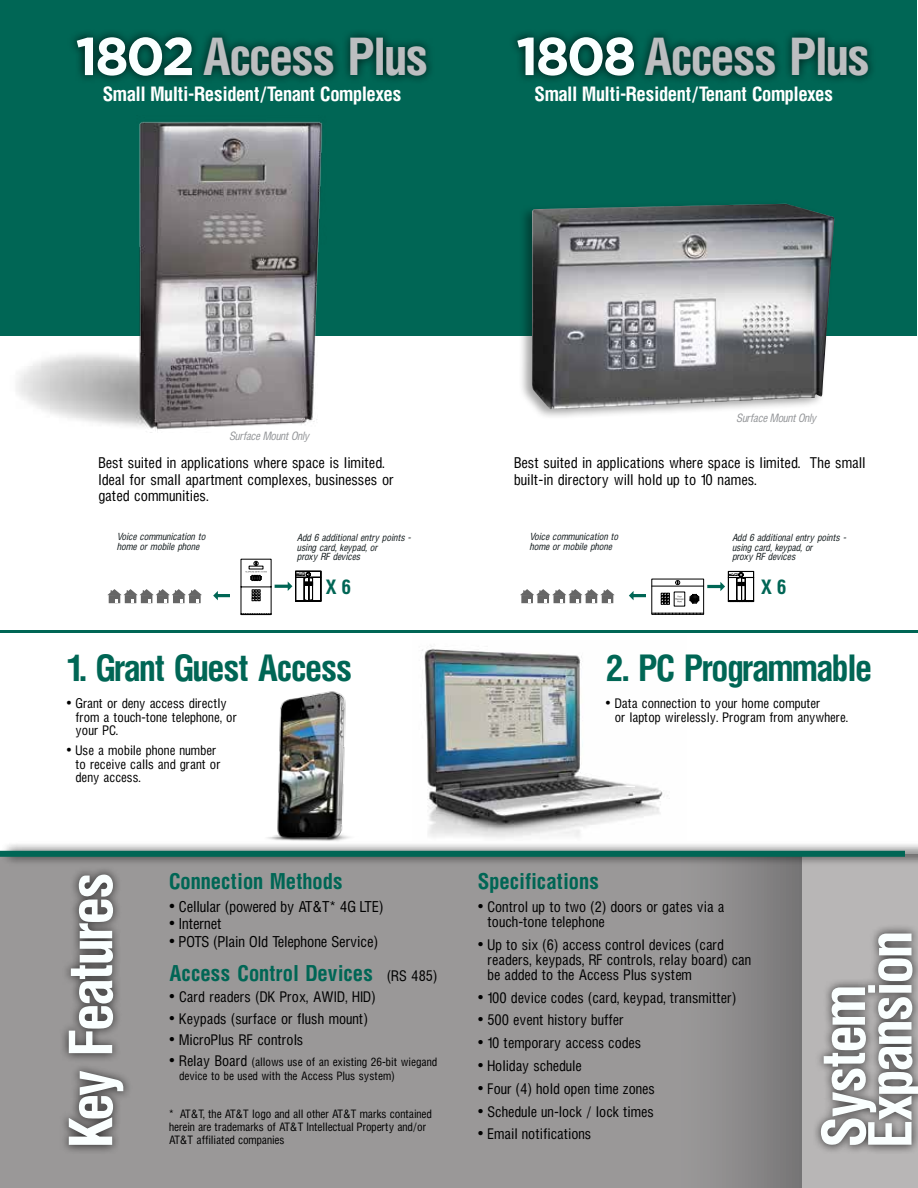
<style>
.page{position:relative;width:918px;height:1188px;background:#fff}
.page>*{position:absolute;margin:0;border:0;box-sizing:border-box;transform-origin:0 0}
.t1{font:700 54px/46.5px "Hallmarke Cond";letter-spacing:-.05em;color:#faffff}
.t2{font:700 46.5px "Hallmarke Cond";letter-spacing:-.05em;color:#bcbec0}
.t3{font:700 33px "Hallmarke Cond";letter-spacing:-.05em;color:#065}
.t4{font:700 19.8px "Hallmarke Cond";letter-spacing:-.005em;color:#065}
.t5{font:700 18px "Hallmarke Cond";letter-spacing:-.025em;color:#fff}
.t6{font:700 18px "Hallmarke Cond";color:#065}
.t7{font:13.65px "Hallmarke Cond";letter-spacing:-.005em;color:#000}
.t8{font:13.5px/16.5px "Hallmarke Cond";color:#000}
.t9{font:13.35px/15px "Hallmarke Cond";color:#000}
.t10{font:12px/13.5px "Hallmarke Cond";color:#000}
.t11{font:10.5px/12.6px "Hallmarke Cond";letter-spacing:-.005em;color:#000}
.t12{font:italic 10.5px "Hallmarke Cond";letter-spacing:-.025em;color:#939598}
.t13{font:italic 9px/9.8px "Hallmarke Cond";color:#121a1c}
.s1{font-family:"Gotham";font-size:53.25px;color:#faffff}
.s2{font-weight:400;font-size:13.35px;color:#000}
.s3{font-size:13.35px}
</style>
<div class="page">
<div style="left:785px;top:854px;width:133px;height:334px;background:#b8b6b6"></div>
<div style="left:0;top:0;width:916px;height:335px;background:#065"></div>
<hr style="left:0;top:630px;width:918px;height:3px;background:#065">
<svg style="left:0;top:866px;width:801px;height:322px;background:#979595"></svg>
<div style="left:0;top:841px;width:918px;height:25px;background:#000;opacity:.75"></div>
<div style="left:0;top:851px;width:904px;height:6px;background:#065"></div>
<img style="left:422px;top:646px;width:248px;height:192px">
<div style="left:59px;top:865px;width:74px;height:290px;background:#000;opacity:.75"></div>
<div style="left:509px;top:28px;width:369px;height:57px;background:#000;opacity:.75"></div>
<img style="left:0;top:121px;width:330px;height:310px">
<div style="left:517px;top:199px;width:319px;height:221px;background:#000;opacity:.36"></div>
<img style="left:532px;top:204px;width:302px;height:205px">
<img style="left:247px;top:691px;width:120px;height:154px">
<svg style="left:707px;top:571px;width:47px;height:31px"></svg>
<hr style="left:652px;top:586px;width:52px;height:1px;background:#000">
<div style="left:652px;top:579px;width:52px;height:36px;border:1px solid #000"></div>
<hr style="left:652px;top:613px;width:52px;height:1px;background:#000">
<div style="left:674px;top:592px;width:11px;height:14px;border:1px solid #000"></div>
<svg style="left:661px;top:578px;width:38px;height:27px"></svg>
<svg style="left:520px;top:589px;width:95px;height:14px"></svg>
<svg style="left:629px;top:591px;width:16px;height:9px"></svg>
<div style="left:68px;top:28px;width:368px;height:57px;background:#000;opacity:.75"></div>
<svg style="left:107px;top:589px;width:95px;height:14px"></svg>
<svg style="left:213px;top:591px;width:17px;height:9px"></svg>
<svg style="left:241px;top:559px;width:80px;height:56px"></svg>
<div style="left:812px;top:924px;width:106px;height:231px;background:#000;opacity:.75"></div>
<p class="t2" style="left:75px;top:24px;width:355px"><span class="s1">1802</span> Access Plus</p>
<p class="t5" style="left:103px;top:81px;width:300px">Small Multi-Resident/Tenant Complexes</p>
<p class="t2" style="left:516px;top:24px;width:356px"><span class="s1">1808</span> Access Plus</p>
<p class="t5" style="left:535px;top:81px;width:300px">Small Multi-Resident/Tenant Complexes</p>
<p class="t12" style="left:229px;top:429px;width:82px">Surface Mount Only</p>
<p class="t8" style="left:98px;top:454px;width:297px">Best suited in applications where space is limited.<br>Ideal for small apartment complexes, businesses or gated communities.</p>
<p class="t13" style="left:117px;top:532px;width:90px">Voice communication to home or mobile phone</p>
<p class="t13" style="left:297px;top:533px;width:115px">Add 6 additional entry points - using card, keypad, or<br>proxy RF devices</p>
<p class="t6" style="left:326px;top:574px;width:27px">X 6</p>
<p class="t3" style="left:66px;top:645px;width:288px">1. Grant Guest Access</p>
<p class="t10" style="left:76px;top:696px;width:163px;text-indent:-9px">• Grant or deny access directly from a touch-tone telephone, or your PC.</p>
<p class="t10" style="left:76px;top:744px;width:146px;text-indent:-9px">• Use a mobile phone number to receive calls and grant or deny access.</p>
<p class="t1" style="left:66px;top:1148px;width:277px;rotate:-90deg">Key Features</p>
<p class="t4" style="left:169px;top:867px;width:175px">Connection Methods</p>
<p class="t7" style="left:169px;top:897px;width:216px">• Cellular (powered by AT&amp;T* 4G LTE)</p>
<p class="t7" style="left:169px;top:914px;width:54px">• Internet</p>
<p class="t7" style="left:169px;top:932px;width:210px">• POTS (Plain Old Telephone Service)</p>
<p class="t4" style="left:169px;top:959px;width:270px">Access Control Devices <span class="s2">(RS 485)</span></p>
<p class="t9" style="left:169px;top:989px;width:208px">• Card readers (DK Prox, AWID, HID)</p>
<p class="t9" style="left:169px;top:1011px;width:200px">• Keypads (surface or flush mount)</p>
<p class="t9" style="left:169px;top:1032px;width:136px">• MicroPlus RF controls</p>
<p class="t11" style="left:179px;top:1055px;width:259px;line-height:13.5px;text-indent:-10px"><span class="s3">• Relay Board</span> (allows use of an existing 26-bit wiegand device to be used with the Access Plus system)</p>
<p class="t11" style="left:169px;top:1108px;width:264px">* AT&amp;T, the AT&amp;T logo and all other AT&amp;T marks contained herein are trademarks of AT&amp;T Intellectual Property and/or<br>AT&amp;T affiliated companies</p>
<p class="t12" style="left:736px;top:411px;width:82px">Surface Mount Only</p>
<p class="t8" style="left:514px;top:454px;width:353px">Best suited in applications where space is limited. The small built-in directory will hold up to 10 names.</p>
<p class="t13" style="left:529px;top:532px;width:90px">Voice communication to home or mobile phone</p>
<p class="t13" style="left:732px;top:533px;width:115px">Add 6 additional entry points - using card, keypad, or<br>proxy RF devices</p>
<p class="t6" style="left:761px;top:574px;width:27px">X 6</p>
<p class="t3" style="left:606px;top:645px;width:268px">2. PC Programmable</p>
<p class="t10" style="left:615px;top:696px;width:235px;text-indent:-9px">• Data connection to your home computer<br>or laptop wirelessly. Program from anywhere.</p>
<p class="t4" style="left:478px;top:867px;width:123px">Specifications</p>
<p class="t9" style="left:488px;top:899px;width:238px;text-indent:-10px">• Control up to two (2) doors or gates via a touch-tone telephone</p>
<p class="t9" style="left:488px;top:937px;width:265px;text-indent:-10px">• Up to six (6) access control devices (card readers, keypads, RF controls, relay board) can be added to the Access Plus system</p>
<p class="t9" style="left:478px;top:989px;width:260px">• 100 device codes (card, keypad, transmitter)</p>
<p class="t9" style="left:478px;top:1012px;width:147px">• 500 event history buffer</p>
<p class="t9" style="left:478px;top:1035px;width:165px">• 10 temporary access codes</p>
<p class="t9" style="left:478px;top:1058px;width:105px">• Holiday schedule</p>
<p class="t9" style="left:478px;top:1081px;width:179px">• Four (4) hold open time zones</p>
<p class="t9" style="left:478px;top:1104px;width:178px">• Schedule un-lock / lock times</p>
<p class="t9" style="left:478px;top:1126px;width:115px">• Email notifications</p>
<p class="t1" style="left:819px;top:1148px;width:218px;rotate:-90deg">System<br>Expansion</p>
</div>
